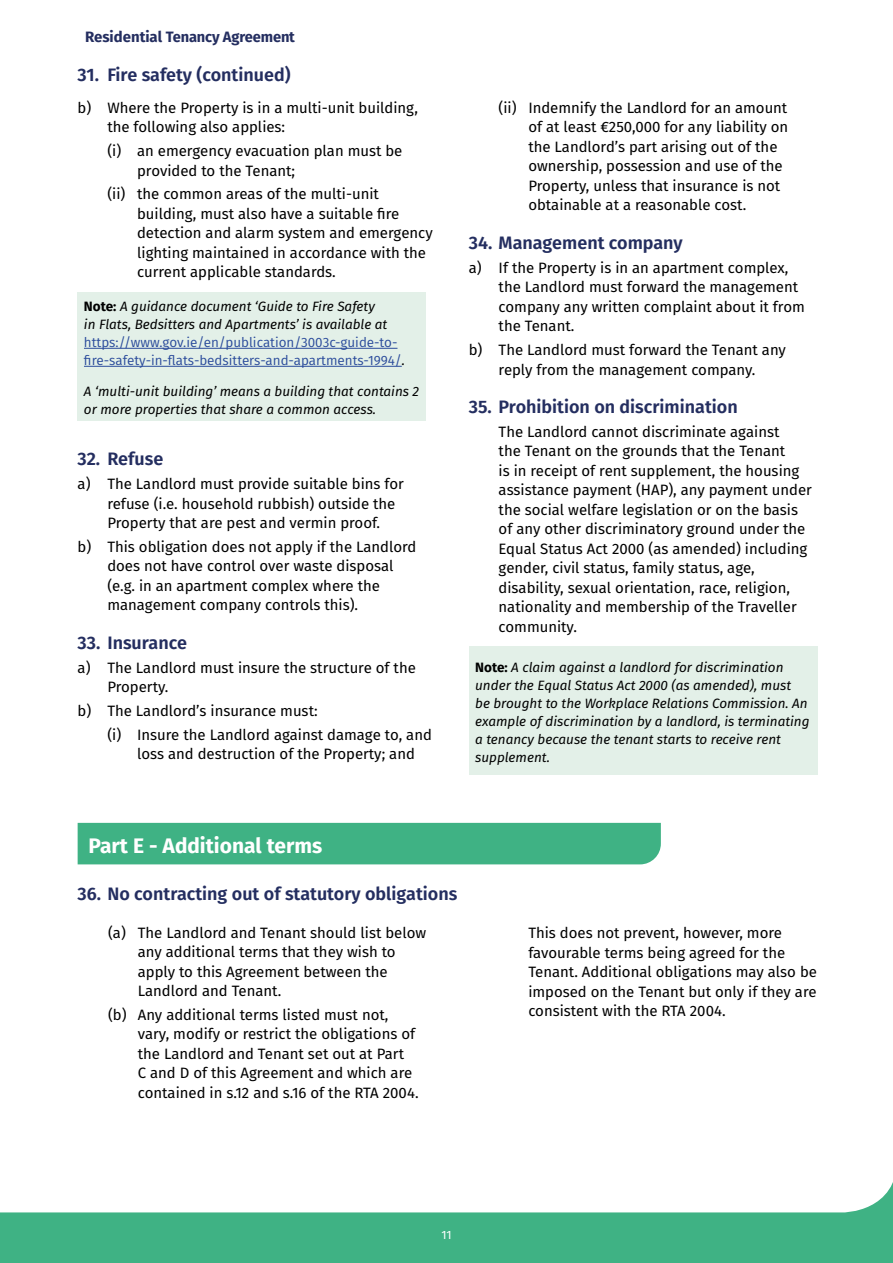
<style>
.page{position:relative;width:893px;height:1263px;background:#fff}
.page>*{position:absolute;margin:0;border:0;box-sizing:border-box;transform-origin:0 0}
.t1{font:700 21px "Fira Sans";color:#fff}
.t2{font:600 18px "Fira Sans";color:#242e60}
.new_body{font:15px/19.5px "Fira Sans";color:#000}
.List_Paragraph{font:15px/19.5px "Fira Sans";color:#000}
.t3{font:700 15px "Fira Sans";letter-spacing:-.01em;color:#242e60}
.List_Paragraph-2{font:italic 13.5px/18px "Fira Sans";color:#000}
.List_Paragraph-3{font:13.5px/18px "Fira Sans";color:#2a4b9b}
.t4{font:12px "Fira Sans";color:#fff}
.s1{font-weight:700;color:#000}
.s2{font-style:italic;color:#000}
.s3{font-weight:700;font-style:normal}
</style>
<div class="page">
<div style="left:0;top:1171px;width:893px;height:92px;background:#3fb284"></div>
<div style="left:0;top:1171px;width:893px;height:41px;background:#fff"></div>
<div style="left:78px;top:292px;width:348px;height:128px;background:#e3f0e8"></div>
<hr style="left:84px;top:348px;width:313px;height:1px;background:#2a4b9b">
<hr style="left:84px;top:366px;width:318px;height:1px;background:#2a4b9b">
<div style="left:469px;top:646px;width:348px;height:128px;background:#e3f0e8"></div>
<div style="left:78px;top:823px;width:583px;height:41px;background:#3fb284"></div>
<p class="t3" style="left:85px;top:25px;width:211px">Residential Tenancy Agreement</p>
<p class="t2" style="left:78px;top:60px;width:214px">31. Fire safety (continued)</p>
<p class="new_body" style="left:107px;top:97px;width:312px;text-indent:-30px">b) Where the Property is in a multi-unit building, the following also applies:</p>
<p class="new_body" style="left:137px;top:141px;width:267px;text-indent:-30px">(i) an emergency evacuation plan must be provided to the Tenant;</p>
<p class="new_body" style="left:137px;top:184px;width:297px;text-indent:-30px">(ii) the common areas of the multi-unit building, must also have a suitable fire detection and alarm system and emergency lighting maintained in accordance with the current applicable standards.</p>
<p class="List_Paragraph-3" style="left:84px;top:297px;width:323px"><span class="s1">Note:</span> <span class="s2">A guidance document ‘Guide to Fire Safety<br>in Flats, Bedsitters and Apartments’ is available at </span>https://www.gov.ie/en/publication/3003c-guide-to&shy;fire-safety-in-flats-bedsitters-and-apartments-1994/<span class="s2">.</span></p>
<p class="List_Paragraph-2" style="left:84px;top:382px;width:337px">A ‘multi-unit building’ means a building that contains 2 or more properties that share a common access.</p>
<p class="t2" style="left:78px;top:444px;width:87px">32. Refuse</p>
<p class="new_body" style="left:107px;top:474px;width:298px;text-indent:-30px">a) The Landlord must provide suitable bins for refuse (i.e. household rubbish) outside the<br>Property that are pest and vermin proof.</p>
<p class="new_body" style="left:107px;top:537px;width:311px;text-indent:-30px">b) This obligation does not apply if the Landlord does not have control over waste disposal (e.g. in an apartment complex where the management company controls this).</p>
<p class="t2" style="left:78px;top:628px;width:111px">33. Insurance</p>
<p class="new_body" style="left:107px;top:657px;width:310px;text-indent:-30px">a) The Landlord must insure the structure of the<br>Property.</p>
<p class="new_body" style="left:78px;top:701px;width:242px">b) The Landlord’s insurance must:</p>
<p class="new_body" style="left:137px;top:724px;width:296px;text-indent:-30px">(i) Insure the Landlord against damage to, and loss and destruction of the Property; and</p>
<p class="new_body" style="left:528px;top:97px;width:261px;text-indent:-30px">(ii) Indemnify the Landlord for an amount of at least €250,000 for any liability on the Landlord’s part arising out of the ownership, possession and use of the Property, unless that insurance is not obtainable at a reasonable cost.</p>
<p class="t2" style="left:469px;top:228px;width:215px">34. Management company</p>
<p class="new_body" style="left:499px;top:257px;width:308px;text-indent:-30px">a) If the Property is in an apartment complex, the Landlord must forward the management company any written complaint about it from the Tenant.</p>
<p class="new_body" style="left:469px;top:340px;width:319px;text-align:center">b) The Landlord must forward the Tenant any reply from the management company.</p>
<p class="t2" style="left:469px;top:392px;width:270px">35. Prohibition on discrimination</p>
<p class="new_body" style="left:499px;top:421px;width:315px">The Landlord cannot discriminate against<br>the Tenant on the grounds that the Tenant<br>is in receipt of rent supplement, the housing assistance payment (HAP), any payment under the social welfare legislation or on the basis of any other discriminatory ground under the Equal Status Act 2000 (as amended) including gender, civil status, family status, age, disability, sexual orientation, race, religion, nationality and membership of the Traveller community.</p>
<p class="List_Paragraph-2" style="left:475px;top:658px;width:336px"><span class="s3">Note:</span> A claim against a landlord for discrimination under the Equal Status Act 2000 (as amended), must<br>be brought to the Workplace Relations Commission. An example of discrimination by a landlord, is terminating a tenancy because the tenant starts to receive rent supplement.</p>
<p class="t1" style="left:88px;top:828px;width:235px">Part E - Additional terms</p>
<p class="t2" style="left:78px;top:878px;width:381px">36. No contracting out of statutory obligations</p>
<p class="List_Paragraph" style="left:138px;top:922px;width:290px;text-indent:-30px">(a) The Landlord and Tenant should list below any additional terms that they wish to apply to this Agreement between the Landlord and Tenant.</p>
<p class="List_Paragraph" style="left:138px;top:1004px;width:282px;text-indent:-30px">(b) Any additional terms listed must not, vary, modify or restrict the obligations of the Landlord and Tenant set out at Part<br>C and D of this Agreement and which are contained in s.12 and s.16 of the RTA 2004.</p>
<p class="List_Paragraph" style="left:528px;top:923px;width:290px">This does not prevent, however, more favourable terms being agreed for the Tenant. Additional obligations may also be imposed on the Tenant but only if they are consistent with the RTA 2004.</p>
<p class="t4" style="left:441px;top:1226px;width:12px">11</p>
</div>
